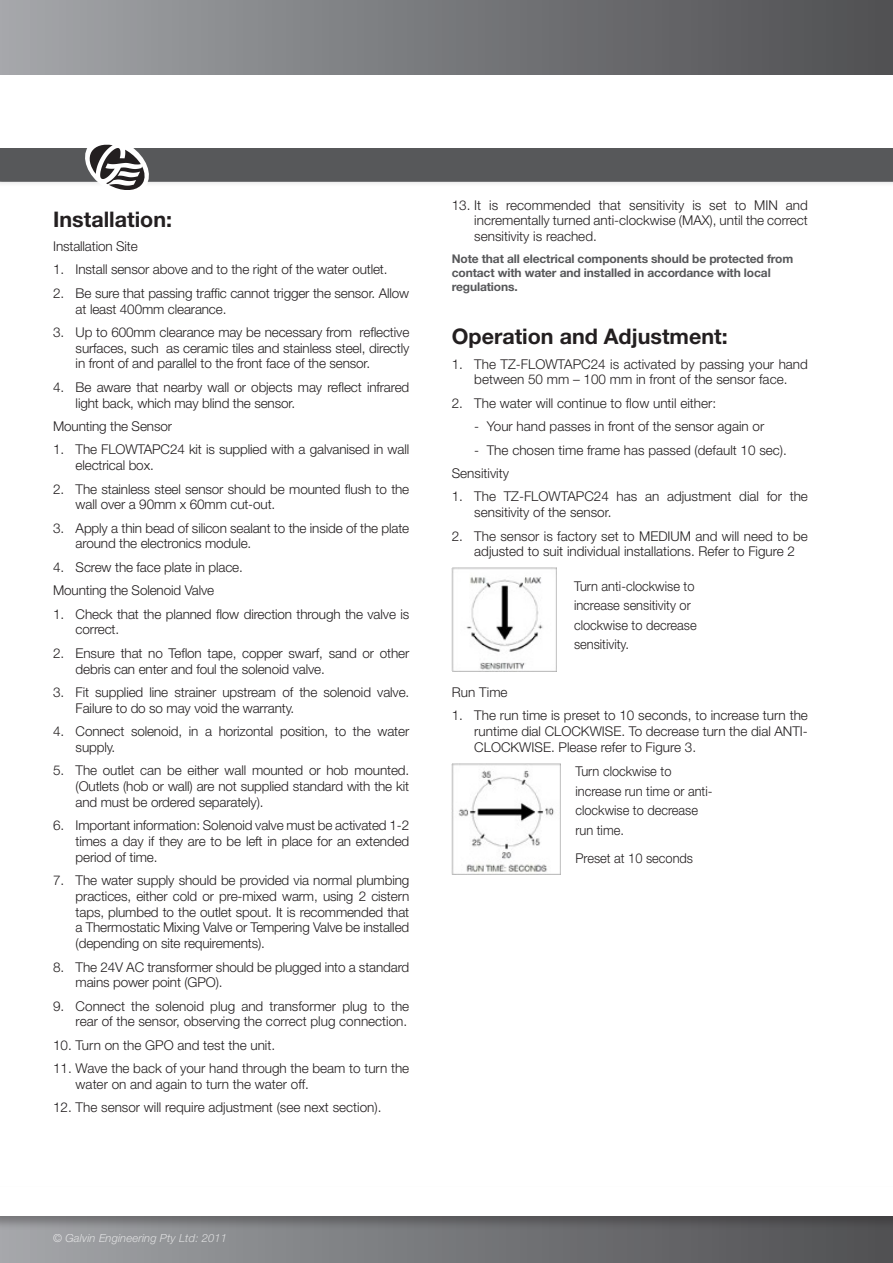
<style>
.page{position:relative;width:893px;height:1263px;background:#fff}
.page>*{position:absolute;margin:0;border:0;box-sizing:border-box;transform-origin:0 0}
.Galvin_Headers_on_Si{font:700 21.45px "Helvetica Neue LT Std";color:#231f20}
.Galvin_Numbered_Text{font:300 13.5px/15.8px "Helvetica Neue LT Std";letter-spacing:-.01em;color:#231f20}
.Galvin_Basic_Text{font:300 13.5px/19.5px "Helvetica Neue LT Std";color:#231f20;scale:.95 1}
.Galvin_Note_Points{font:700 12px/14.2px "Helvetica Neue LT Std";letter-spacing:-.01em;color:#57585a}
.t1{font:italic 300 11.25px "Helvetica Neue LT Pro";letter-spacing:.01em;color:#fff}
</style>
<div class="page">
<div style="left:0;top:0;width:893px;height:173px;background:linear-gradient(to right,#a3a5a8,#4e4e51)"></div>
<div style="left:0;top:1210px;width:893px;height:53px;background:linear-gradient(to right,#a3a5a8,#4e4e51)"></div>
<div style="left:0;top:1185px;width:893px;height:45px;background:#231f20;opacity:.35"></div>
<div style="left:0;top:1187px;width:893px;height:29px;background:#fff"></div>
<div style="left:0;top:75px;width:893px;height:73px;background:#fff"></div>
<svg style="left:0;top:144px;width:893px;height:46px"></svg>
<img style="left:452px;top:567px;width:104px;height:105px">
<img style="left:452px;top:764px;width:109px;height:110px">
<p class="Galvin_Headers_on_Si" style="left:53px;top:206px;width:120px">Installation:</p>
<p class="Galvin_Numbered_Text" style="left:53px;top:238px;width:86px">Installation Site</p>
<p class="Galvin_Numbered_Text" style="left:53px;top:261px;width:336px">1. Install sensor above and to the right of the water outlet.</p>
<p class="Galvin_Numbered_Text" style="left:76px;top:285px;width:335px;text-indent:-22px">2. Be sure that passing traffic cannot trigger the sensor. Allow at least 400mm clearance.</p>
<p class="Galvin_Numbered_Text" style="left:76px;top:324px;width:335px;text-align:justify;text-indent:-22px">3. Up to 600mm clearance may be necessary from reflective surfaces, such as ceramic tiles and stainless steel, directly in front of and parallel to the front face of the sensor.</p>
<p class="Galvin_Numbered_Text" style="left:76px;top:379px;width:335px;text-indent:-22px">4. Be aware that nearby wall or objects may reflect infrared light back, which may blind the sensor.</p>
<p class="Galvin_Numbered_Text" style="left:53px;top:418px;width:120px">Mounting the Sensor</p>
<p class="Galvin_Numbered_Text" style="left:76px;top:441px;width:335px;text-indent:-22px">1. The FLOWTAPC24 kit is supplied with a galvanised in wall electrical box.</p>
<p class="Galvin_Numbered_Text" style="left:76px;top:481px;width:335px;text-indent:-22px">2. The stainless steel sensor should be mounted flush to the wall over a 90mm x 60mm cut-out.</p>
<p class="Galvin_Numbered_Text" style="left:76px;top:520px;width:335px;text-indent:-22px">3. Apply a thin bead of silicon sealant to the inside of the plate around the electronics module.</p>
<p class="Galvin_Numbered_Text" style="left:53px;top:559px;width:191px">4. Screw the face plate in place.</p>
<p class="Galvin_Numbered_Text" style="left:53px;top:582px;width:163px">Mounting the Solenoid Valve</p>
<p class="Galvin_Numbered_Text" style="left:76px;top:606px;width:335px;text-indent:-22px">1. Check that the planned flow direction through the valve is correct.</p>
<p class="Galvin_Numbered_Text" style="left:76px;top:645px;width:335px;text-indent:-22px">2. Ensure that no Teflon tape, copper swarf, sand or other debris can enter and foul the solenoid valve.</p>
<p class="Galvin_Numbered_Text" style="left:76px;top:684px;width:335px;text-indent:-22px">3. Fit supplied line strainer upstream of the solenoid valve.<br>Failure to do so may void the warranty.</p>
<p class="Galvin_Numbered_Text" style="left:76px;top:723px;width:335px;text-indent:-22px">4. Connect solenoid, in a horizontal position, to the water supply.</p>
<p class="Galvin_Numbered_Text" style="left:76px;top:762px;width:335px;text-align:justify;text-indent:-22px">5. The outlet can be either wall mounted or hob mounted. (Outlets (hob or wall) are not supplied standard with the kit and must be ordered separately).</p>
<p class="Galvin_Numbered_Text" style="left:76px;top:817px;width:335px;text-align:justify;text-indent:-22px">6. Important information: Solenoid valve must be activated 1-2 times a day if they are to be left in place for an extended period of time.</p>
<p class="Galvin_Numbered_Text" style="left:76px;top:872px;width:335px;text-align:justify;text-indent:-22px">7. The water supply should be provided via normal plumbing practices, either cold or pre-mixed warm, using 2 cistern taps, plumbed to the outlet spout. It is recommended that a Thermostatic Mixing Valve or Tempering Valve be installed (depending on site requirements).</p>
<p class="Galvin_Numbered_Text" style="left:76px;top:958px;width:335px;text-indent:-22px">8. The 24V AC transformer should be plugged into a standard mains power point (GPO).</p>
<p class="Galvin_Numbered_Text" style="left:53px;top:998px;width:358px;text-align:right">9. Connect the solenoid plug and transformer plug to the rear of the sensor, observing the correct plug connection.</p>
<p class="Galvin_Numbered_Text" style="left:53px;top:1037px;width:224px">10. Turn on the GPO and test the unit.</p>
<p class="Galvin_Numbered_Text" style="left:76px;top:1060px;width:335px;text-indent:-22px">11. Wave the back of your hand through the beam to turn the water on and again to turn the water off.</p>
<p class="Galvin_Numbered_Text" style="left:53px;top:1099px;width:330px">12. The sensor will require adjustment (see next section).</p>
<p class="Galvin_Numbered_Text" style="left:474px;top:197px;width:335px;text-align:justify;text-indent:-22px">13. It is recommended that sensitivity is set to MIN and incrementally turned anti-clockwise (MAX), until the correct sensitivity is reached.</p>
<p class="Galvin_Note_Points" style="left:452px;top:251px;width:343px">Note that all electrical components should be protected from contact with water and installed in accordance with local regulations.</p>
<p class="Galvin_Headers_on_Si" style="left:452px;top:323px;width:277px">Operation and Adjustment:</p>
<p class="Galvin_Numbered_Text" style="left:452px;top:356px;width:358px;text-align:center">1. The TZ-FLOWTAPC24 is activated by passing your hand between 50 mm – 100 mm in front of the sensor face.</p>
<p class="Galvin_Numbered_Text" style="left:452px;top:395px;width:266px">2. The water will continue to flow until either:</p>
<p class="Galvin_Numbered_Text" style="left:474px;top:418px;width:292px">- Your hand passes in front of the sensor again or</p>
<p class="Galvin_Numbered_Text" style="left:474px;top:442px;width:314px">- The chosen time frame has passed (default 10 sec).</p>
<p class="Galvin_Numbered_Text" style="left:452px;top:465px;width:59px">Sensitivity</p>
<p class="Galvin_Numbered_Text" style="left:474px;top:488px;width:335px;text-indent:-22px">1. The TZ-FLOWTAPC24 has an adjustment dial for the sensitivity of the sensor.</p>
<p class="Galvin_Numbered_Text" style="left:474px;top:528px;width:335px;text-indent:-22px">2. The sensor is factory set to MEDIUM and will need to be adjusted to suit individual installations. Refer to Figure 2</p>
<p class="Galvin_Basic_Text" style="left:574px;top:576px;width:131px">Turn anti-clockwise to increase sensitivity or clockwise to decrease sensitivity.</p>
<p class="Galvin_Numbered_Text" style="left:452px;top:684px;width:57px">Run Time</p>
<p class="Galvin_Numbered_Text" style="left:474px;top:707px;width:335px;text-align:justify;text-indent:-22px">1. The run time is preset to 10 seconds, to increase turn the runtime dial CLOCKWISE. To decrease turn the dial ANTI-CLOCKWISE. Please refer to Figure 3.</p>
<p class="Galvin_Basic_Text" style="left:575px;top:761px;width:146px">Turn clockwise to increase run time or anti&shy;clockwise to decrease run time.</p>
<p class="Galvin_Basic_Text" style="left:575px;top:848px;width:125px">Preset at 10 seconds</p>
<p class="t1" style="left:53px;top:1231px;width:176px">© Galvin Engineering Pty Ltd: 2011</p>
</div>
